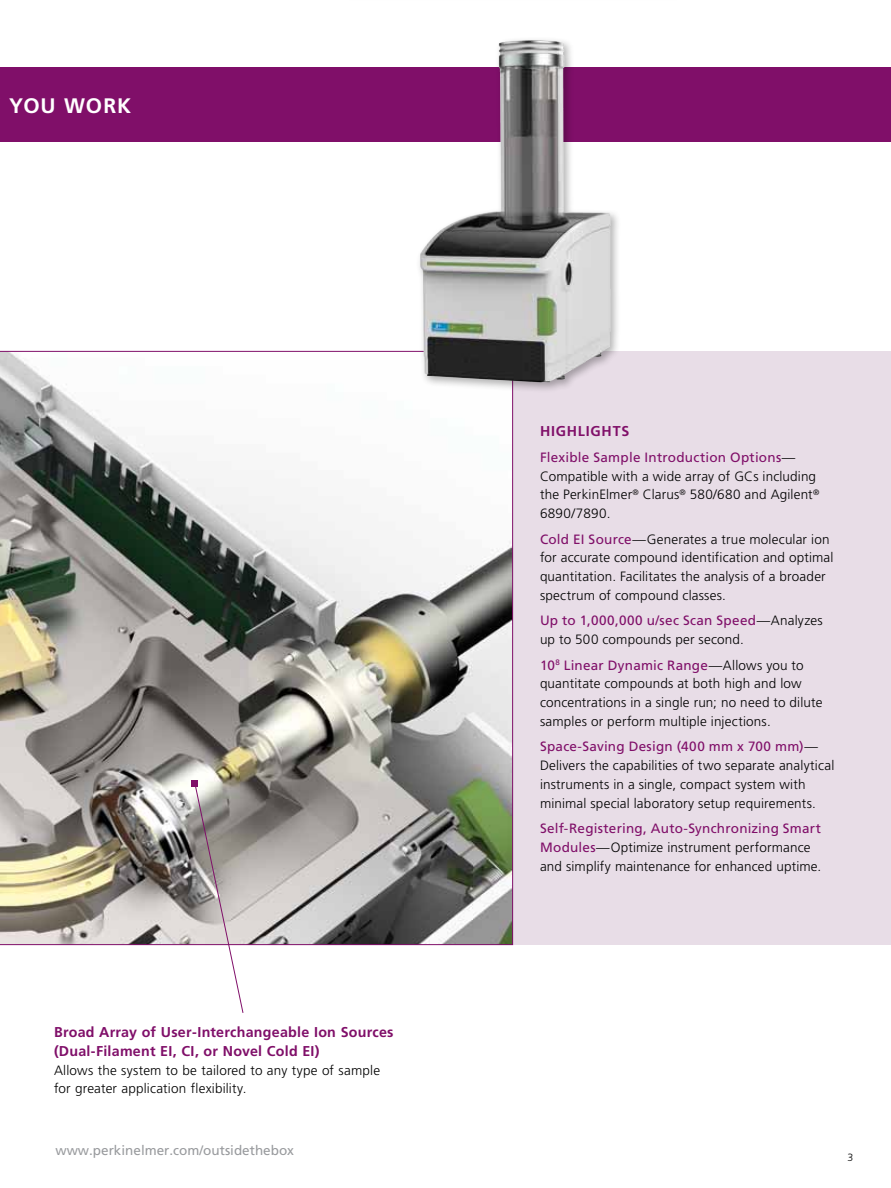
<style>
.page{position:relative;width:891px;height:1188px;background:#fff}
.page>*{position:absolute;margin:0;border:0;box-sizing:border-box;transform-origin:0 0}
.t1{font:700 21px "Frutiger";color:#fff}
.t2{font:700 14.25px/18.8px "Frutiger";letter-spacing:.02em;color:#800f69}
.t3{font:300 13.5px/18.8px "Frutiger";letter-spacing:.015em;color:#000}
.t4{font:13.5px "Frutiger";color:#999b9e}
.t5{font:300 10.5px "Frutiger";color:#000}
.s1{font-weight:400;color:#800f69}
</style>
<div class="page">
<div style="left:513px;top:351px;width:378px;height:594px;background:#e8dde7"></div>
<svg style="left:0;top:351px;width:513px;height:594px"></svg>
<svg style="left:194px;top:783px;width:50px;height:230px"></svg>
<div style="left:192px;top:780px;width:6px;height:7px;background:#800f69"></div>
<div style="left:0;top:68px;width:891px;height:74px;background:#800f69"></div>
<div style="left:352px;top:0;width:328px;height:393px;background:#000;opacity:.3"></div>
<img style="left:349px;top:0;width:328px;height:221px">
<h1 class="t1" style="left:9px;top:93px;width:123px">you work</h1>
<p class="t2" style="left:54px;top:1023px;width:341px">Broad Array of User-Interchangeable Ion Sources (Dual-Filament EI, CI, or Novel Cold EI)</p>
<p class="t3" style="left:54px;top:1061px;width:328px">Allows the system to be tailored to any type of sample for greater application flexibility.</p>
<p class="t4" style="left:56px;top:1142px;width:240px">www.perkinelmer.com/outsidethebox</p>
<p class="t2" style="left:540px;top:422px;width:91px">H IGHLIGHTS</p>
<p class="t3" style="left:540px;top:448px;width:281px"><span class="s1">Flexible Sample Introduction Options</span>— Compatible with a wide array of GCs including the PerkinElmer<sup>®</sup> Clarus<sup>®</sup> 580/680 and Agilent<sup>® </sup>6890/7890.</p>
<p class="t3" style="left:540px;top:530px;width:295px"><span class="s1">Cold EI Source</span>—Generates a true molecular ion for accurate compound identification and optimal quantitation. Facilitates the analysis of a broader spectrum of compound classes.</p>
<p class="t3" style="left:540px;top:611px;width:284px"><span class="s1">Up to 1,000,000 u/sec Scan Speed</span>—Analyzes up to 500 compounds per second.</p>
<p class="t3" style="left:540px;top:656px;width:284px"><span class="s1">10</span><sup>8</sup> <span class="s1">Linear Dynamic Range</span>—Allows you to quantitate compounds at both high and low concentrations in a single run; no need to dilute samples or perform multiple injections.</p>
<p class="t3" style="left:540px;top:737px;width:296px"><span class="s1">Space-Saving Design (400 mm x 700 mm)</span>— Delivers the capabilities of two separate analytical instruments in a single, compact system with minimal special laboratory setup requirements.</p>
<p class="t3" style="left:540px;top:819px;width:283px"><span class="s1">Self-Registering, Auto-Synchronizing Smart<br>Modules</span>—Optimize instrument performance and simplify maintenance for enhanced uptime.</p>
<p class="t5" style="left:848px;top:1151px;width:7px">3</p>
</div>
